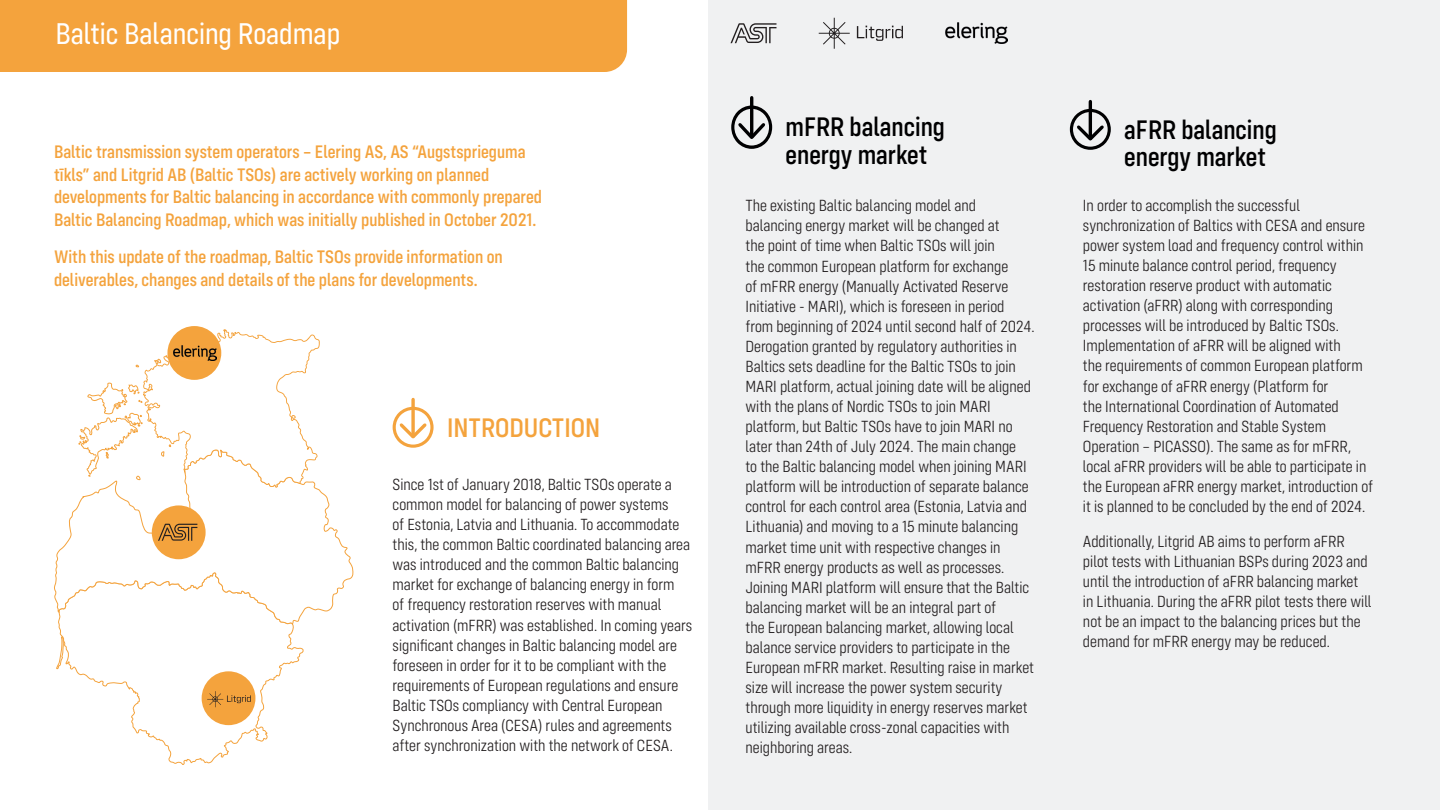
<style>
.page{position:relative;width:1440px;height:810px;background:#fff}
.page>*{position:absolute;margin:0;border:0;box-sizing:border-box;transform-origin:0 0}
.t1{font:31.05px "Config Condensed";color:#fff}
.t2{font:500 27.75px/27.8px "Config Condensed";color:#000001}
.t3{font:500 27.75px "Config Condensed";color:#f4a33d}
.t4{font:500 18.75px/22.5px "Config Condensed";color:#f4a33d}
.t5{font:300 16.73px/20.1px "Config Condensed";color:#231f20}
</style>
<div class="page">
<div style="left:709px;top:0;width:731px;height:810px;background:#f0f1f2"></div>
<div style="left:0;top:0;width:627px;height:72px;background:#f4a33d"></div>
<svg style="left:411px;top:399px;width:4px;height:8px"></svg>
<svg style="left:393px;top:407px;width:41px;height:41px"></svg>
<hr style="left:750px;top:98px;width:3px;height:39px;background:#000001">
<svg style="left:731px;top:106px;width:41px;height:43px"></svg>
<hr style="left:1089px;top:102px;width:3px;height:36px;background:#000001">
<svg style="left:1070px;top:109px;width:41px;height:41px"></svg>
<img style="left:946px;top:23px;width:61px;height:21px">
<svg style="left:857px;top:26px;width:46px;height:15px"></svg>
<svg style="left:819px;top:18px;width:31px;height:31px"></svg>
<svg style="left:731px;top:23px;width:45px;height:20px"></svg>
<svg style="left:57px;top:627px;width:247px;height:138px"></svg>
<svg style="left:54px;top:487px;width:300px;height:140px"></svg>
<svg style="left:78px;top:329px;width:242px;height:158px"></svg>
<div style="left:152px;top:505px;width:54px;height:54px;background:#f4a33d;border-radius:50%"></div>
<svg style="left:158px;top:524px;width:39px;height:17px"></svg>
<div style="left:202px;top:671px;width:53px;height:54px;background:#f4a33d;border-radius:50%"></div>
<svg style="left:207px;top:691px;width:44px;height:16px"></svg>
<div style="left:167px;top:326px;width:54px;height:54px;background:#f4a33d;border-radius:50%"></div>
<img style="left:174px;top:346px;width:42px;height:14px">
<h1 class="t1" style="left:56px;top:16px;width:286px">Baltic Balancing Roadmap</h1>
<p class="t4" style="left:54px;top:141px;width:490px">Baltic transmission system operators – Elering AS, AS “Augstsprieguma tīkls” and Litgrid AB (Baltic TSOs) are actively working on planned developments for Baltic balancing in accordance with commonly prepared Baltic Balancing Roadmap, which was initially published in October 2021.</p>
<p class="t4" style="left:54px;top:246px;width:450px">With this update of the roadmap, Baltic TSOs provide information on deliverables, changes and details of the plans for developments.</p>
<h2 class="t3" style="left:447px;top:412px;width:155px">INTRODUCTION</h2>
<p class="t5" style="left:393px;top:475px;width:301px">Since 1st of January 2018, Baltic TSOs operate a common model for balancing of power systems<br>of Estonia, Latvia and Lithuania. To accommodate this, the common Baltic coordinated balancing area was introduced and the common Baltic balancing market for exchange of balancing energy in form<br>of frequency restoration reserves with manual activation (mFRR) was established. In coming years significant changes in Baltic balancing model are foreseen in order for it to be compliant with the requirements of European regulations and ensure Baltic TSOs compliancy with Central European Synchronous Area (CESA) rules and agreements after synchronization with the network of CESA.</p>
<h2 class="t2" style="left:786px;top:113px;width:161px">mFRR balancing energy market</h2>
<h2 class="t2" style="left:1124px;top:115px;width:154px">aFRR balancing energy market</h2>
<p class="t5" style="left:746px;top:196px;width:291px">The existing Baltic balancing model and balancing energy market will be changed at<br>the point of time when Baltic TSOs will join<br>the common European platform for exchange<br>of mFRR energy (Manually Activated Reserve Initiative - MARI), which is foreseen in period from beginning of 2024 until second half of 2024.<br>Derogation granted by regulatory authorities in Baltics sets deadline for the Baltic TSOs to join MARI platform, actual joining date will be aligned with the plans of Nordic TSOs to join MARI platform, but Baltic TSOs have to join MARI no later than 24th of July 2024. The main change<br>to the Baltic balancing model when joining MARI platform will be introduction of separate balance control for each control area (Estonia, Latvia and Lithuania) and moving to a 15 minute balancing market time unit with respective changes in mFRR energy products as well as processes.<br>Joining MARI platform will ensure that the Baltic balancing market will be an integral part of<br>the European balancing market, allowing local balance service providers to participate in the European mFRR market. Resulting raise in market size will increase the power system security through more liquidity in energy reserves market utilizing available cross-zonal capacities with neighboring areas.</p>
<p class="t5" style="left:1083px;top:195px;width:291px">In order to accomplish the successful synchronization of Baltics with CESA and ensure power system load and frequency control within 15 minute balance control period, frequency restoration reserve product with automatic activation (aFRR) along with corresponding processes will be introduced by Baltic TSOs.<br>Implementation of aFRR will be aligned with<br>the requirements of common European platform for exchange of aFRR energy (Platform for<br>the International Coordination of Automated Frequency Restoration and Stable System Operation – PICASSO). The same as for mFRR, local aFRR providers will be able to participate in the European aFRR energy market, introduction of it is planned to be concluded by the end of 2024.</p>
<p class="t5" style="left:1083px;top:531px;width:290px">Additionally, Litgrid AB aims to perform aFRR pilot tests with Lithuanian BSPs during 2023 and until the introduction of aFRR balancing market in Lithuania. During the aFRR pilot tests there will not be an impact to the balancing prices but the demand for mFRR energy may be reduced.</p>
</div>
